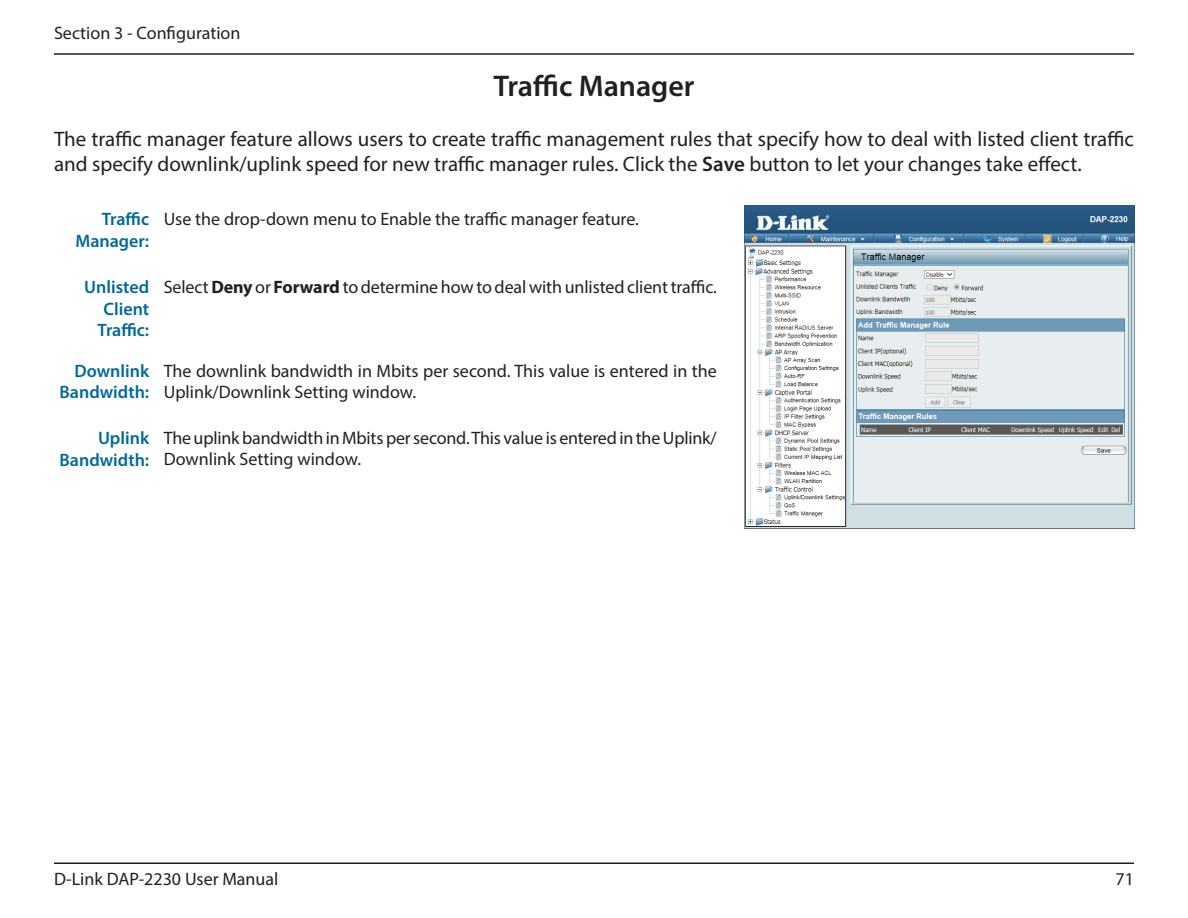
<style>
.page{position:relative;width:1188px;height:918px;background:#fff}
.page>*{position:absolute;margin:0;border:0;box-sizing:border-box;transform-origin:0 0}
.t1{font:600 30px "Myriad Pro";color:#231f20}
.t2{font:21px/25.2px "Myriad Pro";color:#231f20}
.t3{font:18px/21px "Myriad Pro";color:#231f20}
.t4{font:600 18px/21.6px "Myriad Pro";color:#00699b;text-align:right}
.s1{font-weight:600}
.s2{font-weight:700}
</style>
<div class="page">
<hr style="left:54px;top:53px;width:1080px;height:2px;background:#231f20">
<hr style="left:54px;top:862px;width:1080px;height:2px;background:#231f20">
<img style="left:744px;top:206px;width:391px;height:323px">
<p class="t3" style="left:54px;top:22px;width:188px">Section 3 - Configuration</p>
<h1 class="t1" style="left:493px;top:67px;width:203px">Traffic Manager</h1>
<p class="t2" style="left:54px;top:126px;width:1081px">The traffic manager feature allows users to create traffic management rules that specify how to deal with listed client traffic and specify downlink/uplink speed for new traffic manager rules. Click the <span class="s1">Save</span> button to let your changes take effect.</p>
<p class="t4" style="left:75px;top:208px;width:75px">Traffic<br>Manager:</p>
<p class="t3" style="left:164px;top:209px;width:477px">Use the drop-down menu to Enable the traffic manager feature.</p>
<p class="t4" style="left:84px;top:276px;width:66px">Unlisted<br>Client<br>Traffic:</p>
<p class="t3" style="left:164px;top:276px;width:555px">Select <span class="s2">Deny</span> or <span class="s2">Forward</span> to determine how to deal with unlisted client traffic.</p>
<p class="t4" style="left:59px;top:360px;width:91px">Downlink<br>Bandwidth:</p>
<p class="t3" style="left:164px;top:360px;width:555px">The downlink bandwidth in Mbits per second. This value is entered in the<br>Uplink/Downlink Setting window.</p>
<p class="t4" style="left:59px;top:427px;width:91px">Uplink<br>Bandwidth:</p>
<p class="t3" style="left:164px;top:428px;width:555px">The uplink bandwidth in Mbits per second. This value is entered in the Uplink/<br>Downlink Setting window.</p>
<p class="t3" style="left:54px;top:868px;width:226px">D-Link DAP-2230 User Manual</p>
<p class="t3" style="left:1116px;top:868px;width:20px">71</p>
</div>
